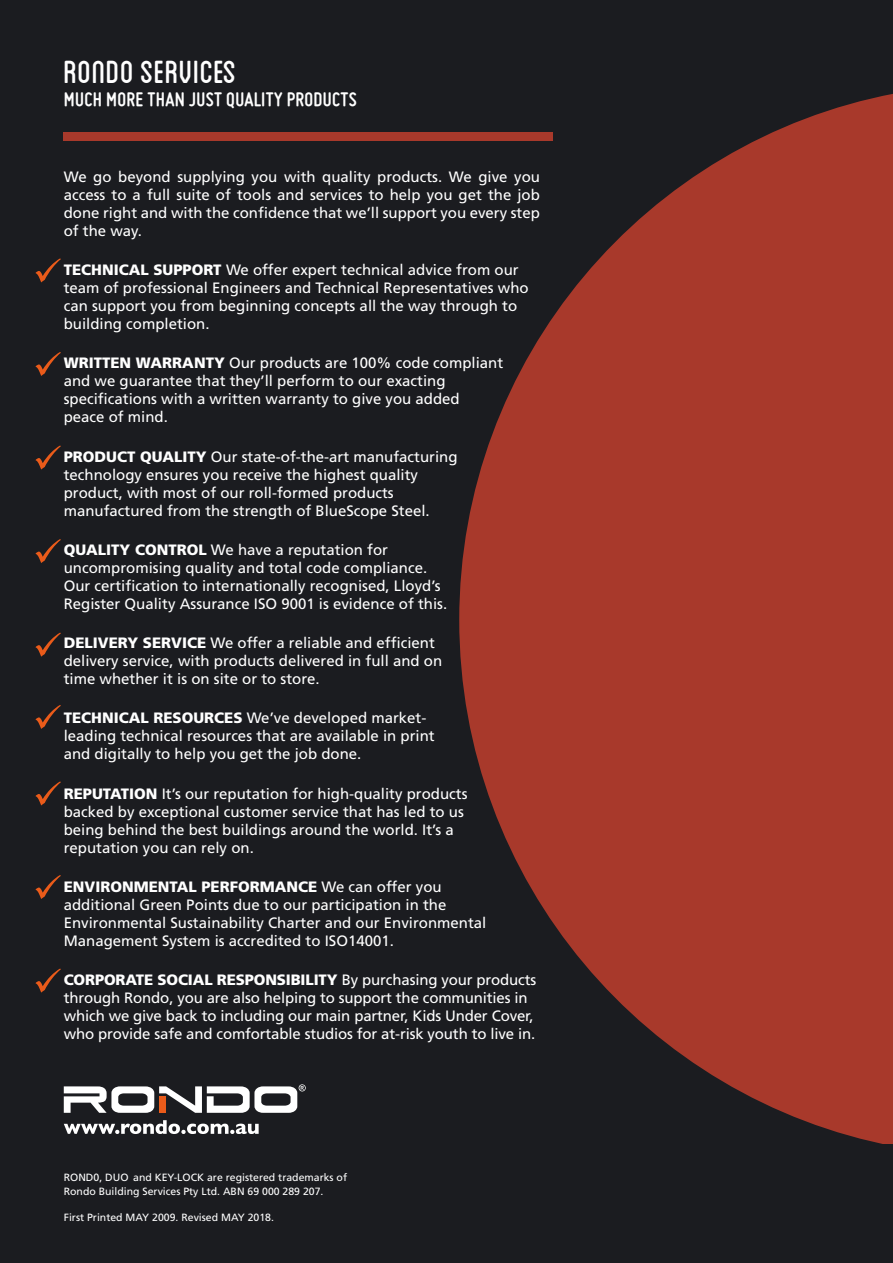
<style>
.page{position:relative;width:893px;height:1263px;background:#1b1c20}
.page>*{position:absolute;margin:0;border:0;box-sizing:border-box;transform-origin:0 0}
.t1{font:45px "Blanch Caps";color:#fff}
.t2{font:700 21px "Miso";letter-spacing:.015em;color:#fff}
.t3{font:15px/18px "Frutiger";color:#fff}
.t4{font:10.5px/13.5px "Frutiger";color:#fff}
.s1{font-weight:900}
</style>
<div class="page">
<svg style="left:459px;top:94px;width:434px;height:1050px;fill:#a8392b"></svg>
<div style="left:64px;top:132px;width:489px;height:8px;background:#a8392b"></div>
<svg style="left:64px;top:1084px;width:242px;height:29px"></svg>
<svg style="left:64px;top:1120px;width:195px;height:14px"></svg>
<svg style="left:35px;top:258px;width:26px;height:24px"></svg>
<svg style="left:35px;top:352px;width:26px;height:24px"></svg>
<svg style="left:35px;top:445px;width:26px;height:25px"></svg>
<svg style="left:35px;top:539px;width:26px;height:24px"></svg>
<svg style="left:35px;top:632px;width:26px;height:25px"></svg>
<svg style="left:35px;top:705px;width:26px;height:24px"></svg>
<svg style="left:35px;top:781px;width:26px;height:24px"></svg>
<svg style="left:35px;top:875px;width:26px;height:24px"></svg>
<svg style="left:35px;top:968px;width:26px;height:25px"></svg>
<h1 class="t1" style="left:64px;top:51px;width:174px">rondo services</h1>
<h2 class="t2" style="left:64px;top:88px;width:294px">MUCH MORE THAN JUST QUALITY PRODUCTS</h2>
<p class="t3" style="left:64px;top:167px;width:478px;text-align:justify">We go beyond supplying you with quality products. We give you access to a full suite of tools and services to help you get the job done right and with the confidence that we’ll support you every step of the way.</p>
<p class="t3" style="left:64px;top:261px;width:466px"><span class="s1">TECHNICAL SUPPORT</span> We offer expert technical advice from our team of professional Engineers and Technical Representatives who can support you from beginning concepts all the way through to building completion.</p>
<p class="t3" style="left:64px;top:354px;width:441px"><span class="s1">WRITTEN WARRANTY</span> Our products are 100% code compliant and we guarantee that they’ll perform to our exacting specifications with a written warranty to give you added peace of mind.</p>
<p class="t3" style="left:64px;top:447px;width:395px"><span class="s1">PRODUCT QUALITY</span> Our state-of-the-art manufacturing technology ensures you receive the highest quality product, with most of our roll-formed products manufactured from the strength of BlueScope Steel.</p>
<p class="t3" style="left:64px;top:540px;width:385px"><span class="s1">QUALITY CONTROL</span> We have a reputation for uncompromising quality and total code compliance.<br>Our certification to internationally recognised, Lloyd’s Register Quality Assurance ISO 9001 is evidence of this.</p>
<p class="t3" style="left:64px;top:634px;width:380px"><span class="s1">DELIVERY SERVICE</span> We offer a reliable and efficient delivery service, with products delivered in full and on time whether it is on site or to store.</p>
<p class="t3" style="left:64px;top:709px;width:372px"><span class="s1">TECHNICAL RESOURCES</span> We’ve developed market&shy;leading technical resources that are available in print and digitally to help you get the job done.</p>
<p class="t3" style="left:64px;top:784px;width:405px"><span class="s1">REPUTATION</span> It’s our reputation for high-quality products backed by exceptional customer service that has led to us being behind the best buildings around the world. It’s a reputation you can rely on.</p>
<p class="t3" style="left:64px;top:877px;width:424px"><span class="s1">ENVIRONMENTAL PERFORMANCE</span> We can offer you additional Green Points due to our participation in the Environmental Sustainability Charter and our Environmental Management System is accredited to ISO14001.</p>
<p class="t3" style="left:64px;top:971px;width:474px"><span class="s1">CORPORATE SOCIAL RESPONSIBILITY</span> By purchasing your products through Rondo, you are also helping to support the communities in which we give back to including our main partner, Kids Under Cover, who provide safe and comfortable studios for at-risk youth to live in.</p>
<p class="t4" style="left:64px;top:1170px;width:285px">ROND0, DUO and KEY-LOCK are registered trademarks of<br>Rondo Building Services Pty Ltd. ABN 69 000 289 207.</p>
<p class="t4" style="left:64px;top:1210px;width:212px">First Printed MAY 2009. Revised MAY 2018.</p>
</div>
